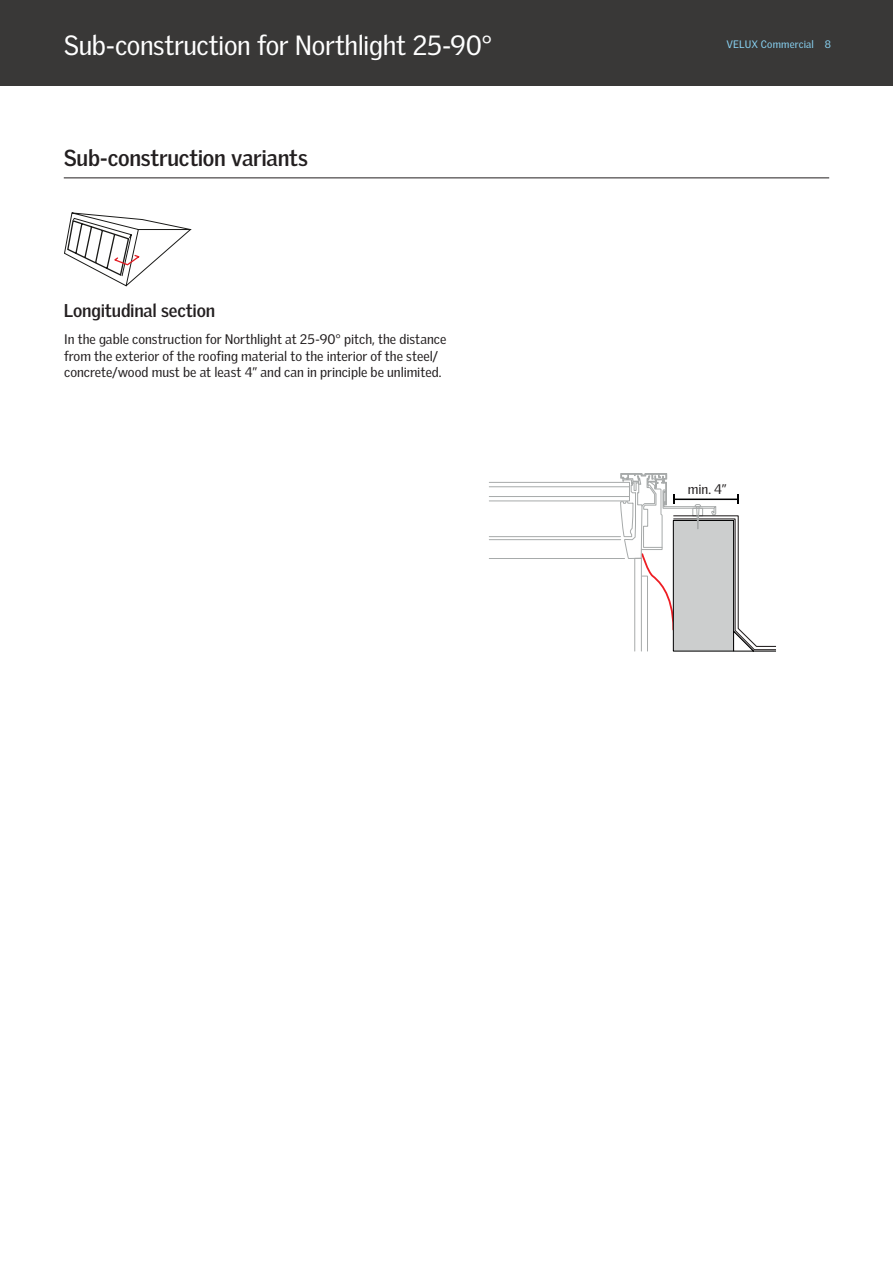
<style>
.page{position:relative;width:893px;height:1263px;background:#fff}
.page>*{position:absolute;margin:0;border:0;box-sizing:border-box;transform-origin:0 0}
.VDS_Produkt_headline{font:27px "Velux Gothic";letter-spacing:-.015em;color:#fff}
.VDS_Produkt_headline-2{font:700 22.5px "Velux Gothic";letter-spacing:-.015em;color:#231f20}
.VDS_Produkt_headline-3{font:700 18px "Velux Gothic";letter-spacing:-.01em;color:#231f20}
.t1{font:13.5px/16.5px "Velux Gothic";color:#231f20}
.t2{font:10.5px "Velux Gothic";letter-spacing:.015em;color:#89d3f4}
</style>
<div class="page">
<div style="left:0;top:0;width:893px;height:85px;background:#393837"></div>
<hr style="left:64px;top:178px;width:765px;height:1px;background:#231f20">
<svg style="left:64px;top:213px;width:127px;height:73px"></svg>
<div style="left:489px;top:496px;width:141px;height:5px;border:1px solid #a7aaaa"></div>
<div style="left:489px;top:482px;width:141px;height:5px;border:1px solid #a7aaaa"></div>
<hr style="left:489px;top:558px;width:136px;height:1px;background:#a7aaaa">
<hr style="left:489px;top:539px;width:132px;height:1px;background:#a7aaaa">
<hr style="left:489px;top:536px;width:131px;height:1px;background:#a7aaaa">
<svg style="left:620px;top:473px;width:156px;height:179px"></svg>
<p class="VDS_Produkt_headline" style="left:64px;top:29px;width:430px">Sub-construction for Northlight 25-90°</p>
<p class="VDS_Produkt_headline-2" style="left:64px;top:144px;width:246px">Sub-construction variants</p>
<p class="VDS_Produkt_headline-3" style="left:64px;top:300px;width:153px">Longitudinal section</p>
<p class="t1" style="left:64px;top:331px;width:384px">In the gable construction for Northlight at 25-90° pitch, the distance from the exterior of the roofing material to the interior of the steel/ concrete/wood must be at least 4” and can in principle be unlimited.</p>
<p class="t2" style="left:726px;top:38px;width:89px">VELUX Commercial</p>
<p class="t2" style="left:825px;top:38px;width:8px">8</p>
<p class="t1" style="left:688px;top:480px;width:40px">min. 4”</p>
</div>
